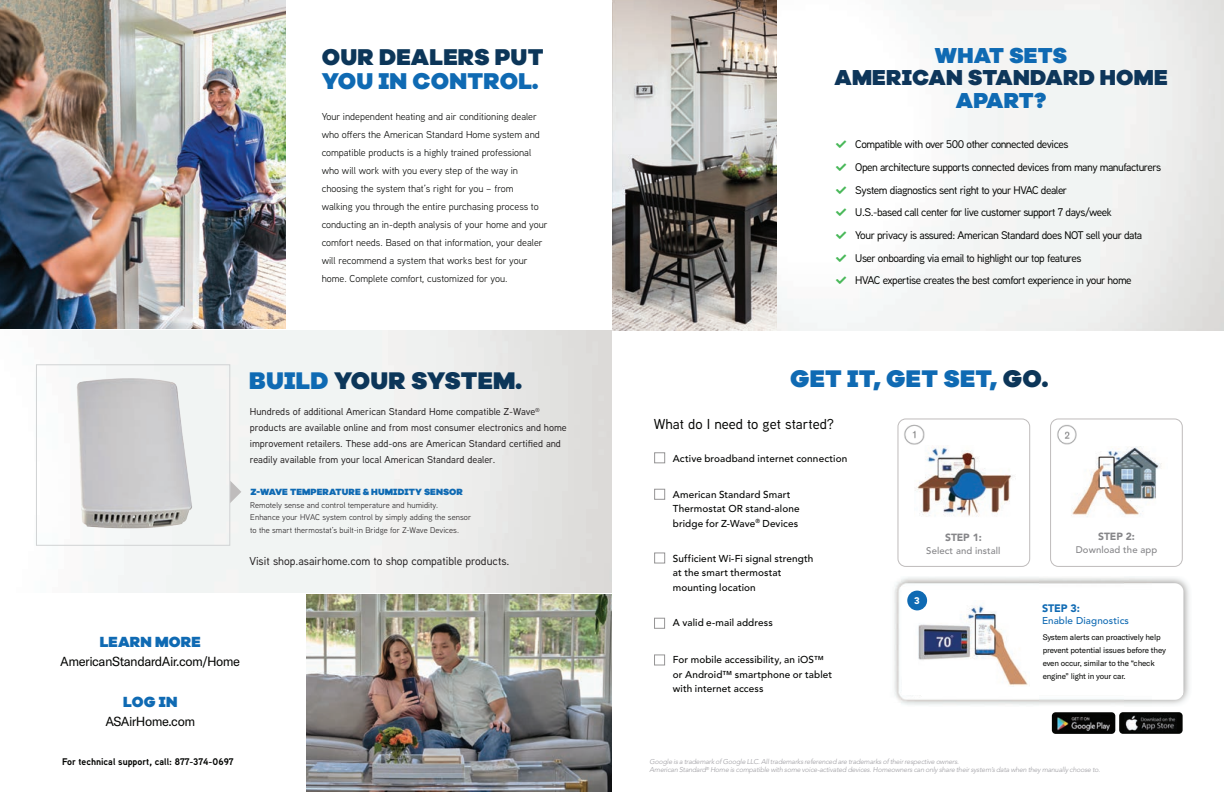
<style>
.page{position:relative;width:1224px;height:792px;background:#fff}
.page>*{position:absolute;margin:0;border:0;box-sizing:border-box;transform-origin:0 0}
.t1{font:900 24.9px "Galano Grotesque Alt";letter-spacing:.01em;color:#0c3659}
.t2{font:900 24.9px "Galano Grotesque Alt";letter-spacing:.01em;color:#0f6ab3}
.t3{font:900 23.6px "Galano Grotesque Alt";letter-spacing:.01em;color:#0c3659}
.t4{font:900 23.6px "Galano Grotesque Alt";letter-spacing:.01em;color:#0f6ab3}
.t5{font:900 22.3px "Galano Grotesque Alt";letter-spacing:.01em;color:#0e365a}
.t6{font:900 22.3px "Galano Grotesque Alt";letter-spacing:.01em;color:#0f6ab3}
.t7{font:900 15.2px "Galano Grotesque Alt";letter-spacing:.01em;color:#0f6ab3}
.t8{font:500 14.4px "Aaux Next";color:#040503}
.t9{font:12.9px "GT America";letter-spacing:-.04em;color:#040503}
.t10{font:500 11.4px "Aaux Next";color:#231f20}
.t11{font:500 11.1px/22.7px "Aaux Next";letter-spacing:-.04em;color:#040503}
.t12{font:900 10.8px "Avenir LT Std";color:#0f6ab3}
.t13{font:900 10.4px "Avenir LT Std";letter-spacing:-.01em;color:#868689}
.t14{font:10px/18px "Aaux Next";color:#040503}
.t15{font:500 10px/14.5px "Avenir LT Std";letter-spacing:.01em;color:#040503}
.t16{font:500 10px/16px "Aaux Next";color:#231f20}
.t17{font:500 9.9px "Avenir LT Std";letter-spacing:.01em;color:#0f6ab3}
.t18{font:700 9.6px "Aaux Next";color:#040503}
.t19{font:900 9.6px "Avenir LT Std";color:#fff}
.t20{font:500 9.5px "Avenir LT Std";letter-spacing:.01em;color:#868689}
.t21{font:900 9.3px "Galano Grotesque Alt";letter-spacing:.01em;color:#0f6ab3}
.t22{font:8.3px/12.4px "Aaux Next";letter-spacing:.005em;color:#231f20}
.t23{font:8px/13px "GT America";letter-spacing:-.02em;color:#040503}
.t24{font:italic 300 7px/8px "Avenir LT Std";letter-spacing:-.025em;color:#9d9ca1}
.s1{color:#0f6ab3}
.s2{color:#0c3659}
</style>
<div class="page">
<img style="left:612px;top:0;width:612px;height:331px">
<img style="left:0;top:0;width:286px;height:328px">
<img style="left:306px;top:594px;width:306px;height:198px">
<div style="left:654px;top:452px;width:11px;height:11px;border:1px solid #969596"></div>
<div style="left:654px;top:489px;width:11px;height:11px;border:1px solid #969596"></div>
<div style="left:654px;top:553px;width:11px;height:10px;border:1px solid #969596"></div>
<div style="left:654px;top:655px;width:11px;height:10px;border:1px solid #969596"></div>
<div style="left:654px;top:618px;width:11px;height:11px;border:1px solid #969596"></div>
<svg style="left:230px;top:481px;width:11px;height:22px"></svg>
<div style="left:36px;top:364px;width:194px;height:182px;border:1px solid #d1d3d4"></div>
<img style="left:63px;top:372px;width:138px;height:161px">
<img style="left:894px;top:577px;width:144px;height:128px">
<div style="left:1050px;top:419px;width:132px;height:148px;border:1px solid #bfbcbc;border-radius:8px"></div>
<div style="left:898px;top:419px;width:132px;height:148px;border:1px solid #bfbcbc;border-radius:8px"></div>
<img style="left:904px;top:424px;width:21px;height:21px">
<img style="left:1057px;top:425px;width:20px;height:20px">
<div style="left:1052px;top:712px;width:63px;height:22px;background:#040503;border-radius:4px"></div>
<div style="left:1119px;top:712px;width:64px;height:22px;background:#040503;border-radius:4px"></div>
<img style="left:1057px;top:717px;width:53px;height:14px">
<img style="left:1125px;top:715px;width:51px;height:16px">
<img style="left:1152px;top:577px;width:37px;height:129px">
<div style="left:902px;top:590px;width:281px;height:105px;background:#fff"></div>
<img style="left:914px;top:601px;width:114px;height:85px">
<div style="left:907px;top:591px;width:20px;height:19px;background:#0f6ab3;border-radius:50%"></div>
<img style="left:915px;top:447px;width:98px;height:70px">
<img style="left:1071px;top:447px;width:91px;height:70px">
<svg style="left:836px;top:141px;width:10px;height:7px"></svg>
<svg style="left:836px;top:163px;width:10px;height:8px"></svg>
<svg style="left:836px;top:208px;width:10px;height:8px"></svg>
<svg style="left:836px;top:254px;width:10px;height:8px"></svg>
<svg style="left:836px;top:186px;width:10px;height:8px"></svg>
<svg style="left:836px;top:231px;width:10px;height:8px"></svg>
<svg style="left:836px;top:277px;width:10px;height:7px"></svg>
<h2 class="t3" style="left:322px;top:41px;width:223px">OUR DEALERS PUT</h2>
<h2 class="t4" style="left:322px;top:66px;width:218px">YOU IN CONTROL.</h2>
<p class="t14" style="left:322px;top:107px;width:228px">Your independent heating and air conditioning dealer who offers the American Standard Home system and compatible products is a highly trained professional who will work with you every step of the way in choosing the system that’s right for you – from<br>walking you through the entire purchasing process to conducting an in-depth analysis of your home and your comfort needs. Based on that information, your dealer will recommend a system that works best for your home. Complete comfort, customized for you.</p>
<h3 class="t6" style="left:935px;top:40px;width:134px">WHAT SETS</h3>
<h3 class="t5" style="left:835px;top:63px;width:335px">AMERICAN STANDARD HOME</h3>
<h3 class="t6" style="left:956px;top:85px;width:92px">APART?</h3>
<p class="t11" style="left:855px;top:133px;width:307px">Compatible with over 500 other connected devices<br>Open architecture supports connected devices from many manufacturers System diagnostics sent right to your HVAC dealer<br>U.S.-based call center for live customer support 7 days/week<br>Your privacy is assured: American Standard does NOT sell your data User onboarding via email to highlight our top features<br>HVAC expertise creates the best comfort experience in your home</p>
<h3 class="t7" style="left:100px;top:632px;width:103px">LEARN MORE</h3>
<p class="t9" style="left:60px;top:654px;width:181px">AmericanStandardAir.com/Home</p>
<h3 class="t7" style="left:123px;top:692px;width:56px">LOG IN</h3>
<p class="t9" style="left:105px;top:714px;width:91px">ASAirHome.com</p>
<p class="t18" style="left:62px;top:754px;width:173px">For technical support, call: 877-374-0697</p>
<h1 class="t1" style="left:249px;top:364px;width:274px"><span class="s1">BUILD</span> YOUR SYSTEM.</h1>
<h1 class="t2" style="left:790px;top:362px;width:260px">GET IT, GET SET, <span class="s2">GO.</span></h1>
<p class="t16" style="left:250px;top:403px;width:318px">Hundreds of additional American Standard Home compatible Z-Wave<sup>® </sup>products are available online and from most consumer electronics and home improvement retailers. These add-ons are American Standard certified and readily available from your local American Standard dealer.</p>
<p class="t21" style="left:250px;top:486px;width:214px">Z-WAVE TEMPERATURE &amp; HUMIDITY SENSOR</p>
<p class="t22" style="left:250px;top:499px;width:223px">Remotely sense and control temperature and humidity.<br>Enhance your HVAC system control by simply adding the sensor to the smart thermostat’s built-in Bridge for Z-Wave Devices.</p>
<p class="t10" style="left:249px;top:554px;width:262px">Visit shop.asairhome.com to shop compatible products.</p>
<h3 class="t8" style="left:654px;top:414px;width:182px">What do I need to get started?</h3>
<p class="t15" style="left:673px;top:451px;width:176px">Active broadband internet connection</p>
<p class="t15" style="left:673px;top:487px;width:128px">American Standard Smart<br>Thermostat OR stand-alone bridge for Z-Wave<sup>®</sup> Devices</p>
<p class="t15" style="left:673px;top:551px;width:142px">Sufficient Wi-Fi signal strength at the smart thermostat mounting location</p>
<p class="t13" style="left:945px;top:531px;width:38px">STEP 1:</p>
<p class="t20" style="left:926px;top:545px;width:76px">Select and install</p>
<p class="t13" style="left:1098px;top:531px;width:38px">STEP 2:</p>
<p class="t20" style="left:1076px;top:544px;width:83px">Download the app</p>
<p class="t15" style="left:673px;top:616px;width:102px">A valid e-mail address</p>
<p class="t15" style="left:673px;top:653px;width:161px">For mobile accessibility, an iOS™ or Android™ smartphone or tablet with internet access</p>
<p class="t19" style="left:914px;top:595px;width:7px">3</p>
<p class="t12" style="left:1042px;top:601px;width:40px">STEP 3:</p>
<p class="t17" style="left:1042px;top:615px;width:88px">Enable Diagnostics</p>
<p class="t23" style="left:1043px;top:631px;width:125px">System alerts can proactively help prevent potential issues before they even occur, similar to the “check engine” light in your car.</p>
<p class="t24" style="left:650px;top:758px;width:452px">Google is a trademark of Google LLC. All trademarks referenced are trademarks of their respective owners.<br>American Standard<sup>®</sup> Home is compatible with some voice-activated devices. Homeowners can only share their system’s data when they manually choose to.</p>
</div>
